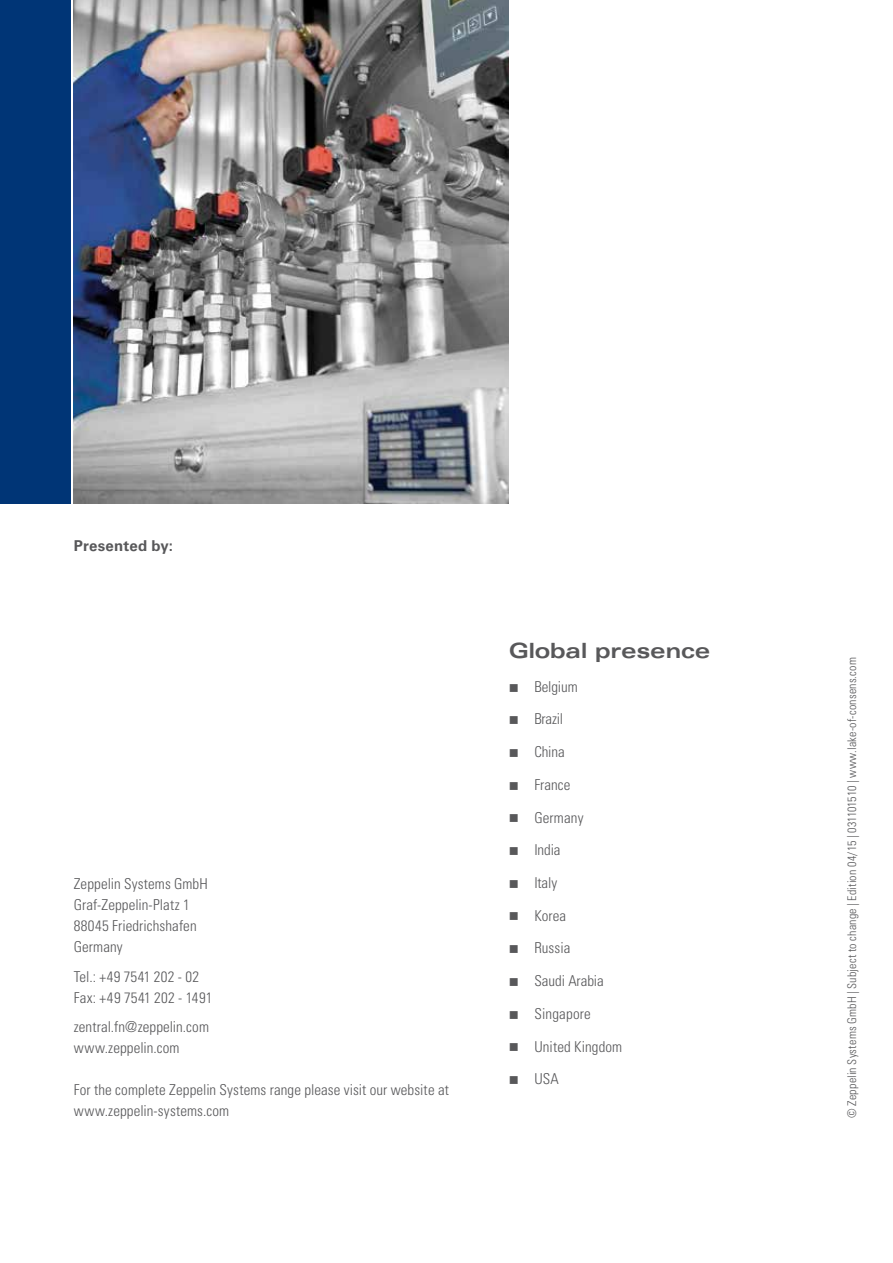
<style>
.page{position:relative;width:893px;height:1263px;background:#fff}
.page>*{position:absolute;margin:0;border:0;box-sizing:border-box;transform-origin:0 0}
.t1{font:700 expanded 21px "Univers LT Std";letter-spacing:-.01em;color:#58585a}
.t2{font:300 condensed 15px/21px "Univers LT Std";letter-spacing:.005em;color:#58585a}
.t3{font:700 15px "Univers LT Std";letter-spacing:.015em;color:#58585a}
.t4{font:300 condensed 12px "Univers LT Std";letter-spacing:.015em;color:#58585a}
</style>
<div class="page">
<div style="left:0;top:0;width:71px;height:503px;background:#003576"></div>
<img style="left:74px;top:0;width:435px;height:503px">
<p class="t3" style="left:74px;top:537px;width:101px">Presented by:</p>
<p class="t2" style="left:74px;top:874px;width:135px">Zeppelin Systems GmbH<br>Graf-Zeppelin-Platz 1<br>88045 Friedrichshafen<br>Germany</p>
<p class="t2" style="left:74px;top:966px;width:140px">Tel.: +49 7541 202 - 02<br>Fax: +49 7541 202 - 1491</p>
<p class="t2" style="left:74px;top:1017px;width:137px">zentral.fn@zeppelin.com www.zeppelin.com</p>
<p class="t2" style="left:74px;top:1080px;width:377px">For the complete Zeppelin Systems range please visit our website at www.zeppelin-systems.com</p>
<h1 class="t1" style="left:509px;top:638px;width:203px">Global presence</h1>
<p class="t2" style="left:509px;top:676px;width:70px">■ Belgium</p>
<p class="t2" style="left:509px;top:709px;width:56px">■ Brazil</p>
<p class="t2" style="left:509px;top:741px;width:57px">■ China</p>
<p class="t2" style="left:509px;top:774px;width:63px">■ France</p>
<p class="t2" style="left:509px;top:807px;width:76px">■ Germany</p>
<p class="t2" style="left:509px;top:839px;width:53px">■ India</p>
<p class="t2" style="left:509px;top:872px;width:50px">■ Italy</p>
<p class="t2" style="left:509px;top:905px;width:59px">■ Korea</p>
<p class="t2" style="left:509px;top:938px;width:63px">■ Russia</p>
<p class="t2" style="left:509px;top:970px;width:97px">■ Saudi Arabia</p>
<p class="t2" style="left:509px;top:1003px;width:84px">■ Singapore</p>
<p class="t2" style="left:509px;top:1036px;width:115px">■ United Kingdom</p>
<p class="t2" style="left:509px;top:1068px;width:51px">■ USA</p>
<p class="t4" style="left:844px;top:1118px;width:462px;rotate:-90deg">© Zeppelin Systems GmbH | Subject to change | Edition 04/15 | 031101510 | www.lake-of-consens.com</p>
</div>
